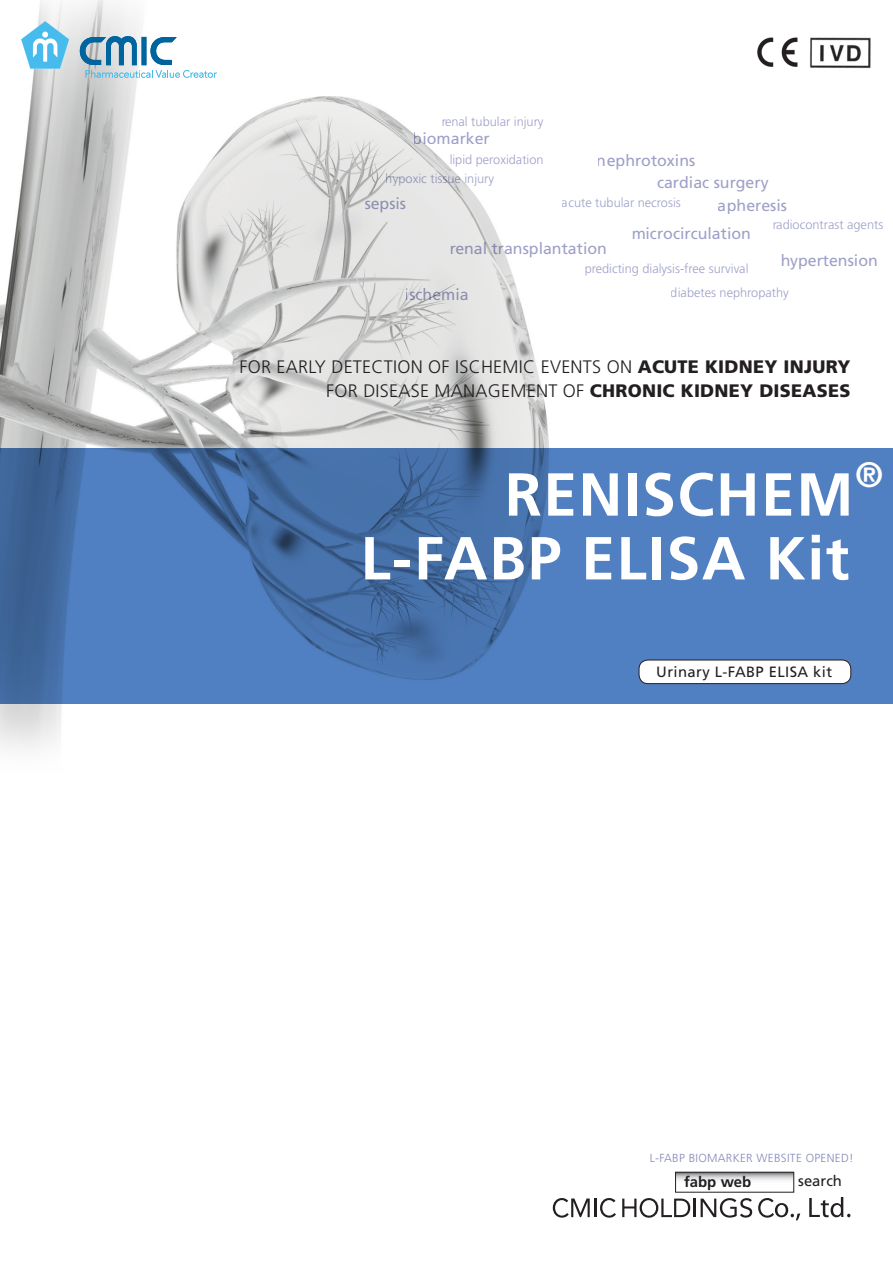
<style>
.page{position:relative;width:893px;height:1263px;background:#fff}
.page>*{position:absolute;margin:0;border:0;box-sizing:border-box;transform-origin:0 0}
.段落スタイル_1{font:700 60.6px "Frutiger";letter-spacing:.025em;color:#fff}
.段落スタイル_1-2{font:700 35.25px "Frutiger";color:#fff}
.段落スタイル_1-3{font:300 18px "Frutiger";letter-spacing:.015em;color:#231f20}
.t1{font:15.9px "Frutiger";color:#8688ba}
.段落スタイル_1-4{font:14.85px "Frutiger";letter-spacing:.025em;color:#231f20}
.段落スタイル_1-5{font:700 14.85px "Frutiger";color:#231f20}
.t2{font:300 12.75px/24.5px "Frutiger";color:#8688ba}
.段落スタイル_1-6{font:300 11.7px "Frutiger";letter-spacing:.025em;color:#8688ba}
.s1{font-weight:900}
</style>
<div class="page">
<img style="left:0;top:0;width:621px;height:750px">
<svg style="left:0;top:449px;width:893px;height:255px;background:#4a78b5"></svg>
<div style="left:639px;top:660px;width:212px;height:24px;background:#fff;border-radius:9px"></div>
<div style="left:639px;top:660px;width:212px;height:24px;border:1px solid #231f20;border-radius:9px"></div>
<svg style="left:80px;top:36px;width:137px;height:42px"></svg>
<svg style="left:21px;top:21px;width:48px;height:48px"></svg>
<img style="left:757px;top:37px;width:41px;height:29px">
<img style="left:810px;top:37px;width:61px;height:32px">
<hr style="left:594px;top:1198px;width:3px;height:19px;background:#231f20">
<svg style="left:553px;top:1198px;width:37px;height:19px"></svg>
<svg style="left:600px;top:1198px;width:16px;height:19px"></svg>
<svg style="left:809px;top:1197px;width:41px;height:20px"></svg>
<svg style="left:758px;top:1198px;width:42px;height:22px"></svg>
<svg style="left:622px;top:1198px;width:130px;height:20px"></svg>
<svg style="left:677px;top:1174px;width:115px;height:7px"></svg>
<div style="left:675px;top:1172px;width:119px;height:20px;border:1px solid #231f20"></div>
<p class="t2" style="left:441px;top:109px;width:104px">renal tubular injury</p>
<p class="t1" style="left:413px;top:129px;width:79px">biomarker</p>
<p class="t2" style="left:450px;top:148px;width:96px">lipid peroxidation</p>
<p class="t1" style="left:597px;top:151px;width:100px">nephrotoxins</p>
<p class="t2" style="left:386px;top:167px;width:110px">hypoxic tissue injury</p>
<p class="t1" style="left:657px;top:173px;width:113px">cardiac surgery</p>
<p class="t1" style="left:364px;top:194px;width:43px">sepsis</p>
<p class="t2" style="left:562px;top:190px;width:120px">acute tubular necrosis</p>
<p class="t1" style="left:718px;top:196px;width:71px">apheresis</p>
<p class="t1" style="left:631px;top:224px;width:121px">microcirculation</p>
<p class="t2" style="left:772px;top:212px;width:113px">radiocontrast agents</p>
<p class="t1" style="left:449px;top:239px;width:159px">renal transplantation</p>
<p class="t1" style="left:780px;top:251px;width:99px">hypertension</p>
<p class="t2" style="left:671px;top:256px;width:120px;text-indent:-86px">predicting dialysis-free survival diabetes nephropathy</p>
<p class="t1" style="left:405px;top:285px;width:65px">ischemia</p>
<p class="段落スタイル_1-3" style="left:239px;top:356px;width:612px">FOR EARLY DETECTION OF ISCHEMIC EVENTS ON <span class="s1">ACUTE KIDNEY INJURY</span></p>
<p class="段落スタイル_1-3" style="left:326px;top:381px;width:526px">FOR DISEASE MANAGEMENT OF <span class="s1">CHRONIC KIDNEY DISEASES</span></p>
<p class="段落スタイル_1" style="left:505px;top:459px;width:350px">RENISCHEM</p>
<p class="段落スタイル_1-2" style="left:855px;top:454px;width:30px">®</p>
<p class="段落スタイル_1" style="left:360px;top:523px;width:490px">L-FABP ELISA Kit</p>
<p class="段落スタイル_1-4" style="left:656px;top:663px;width:177px">Urinary L-FABP ELISA kit</p>
<p class="段落スタイル_1-6" style="left:650px;top:1152px;width:205px">L-FABP BIOMARKER WEBSITE OPENED!</p>
<p class="段落スタイル_1-5" style="left:684px;top:1173px;width:69px">fabp web</p>
<p class="段落スタイル_1-4" style="left:798px;top:1172px;width:45px">search</p>
</div>
